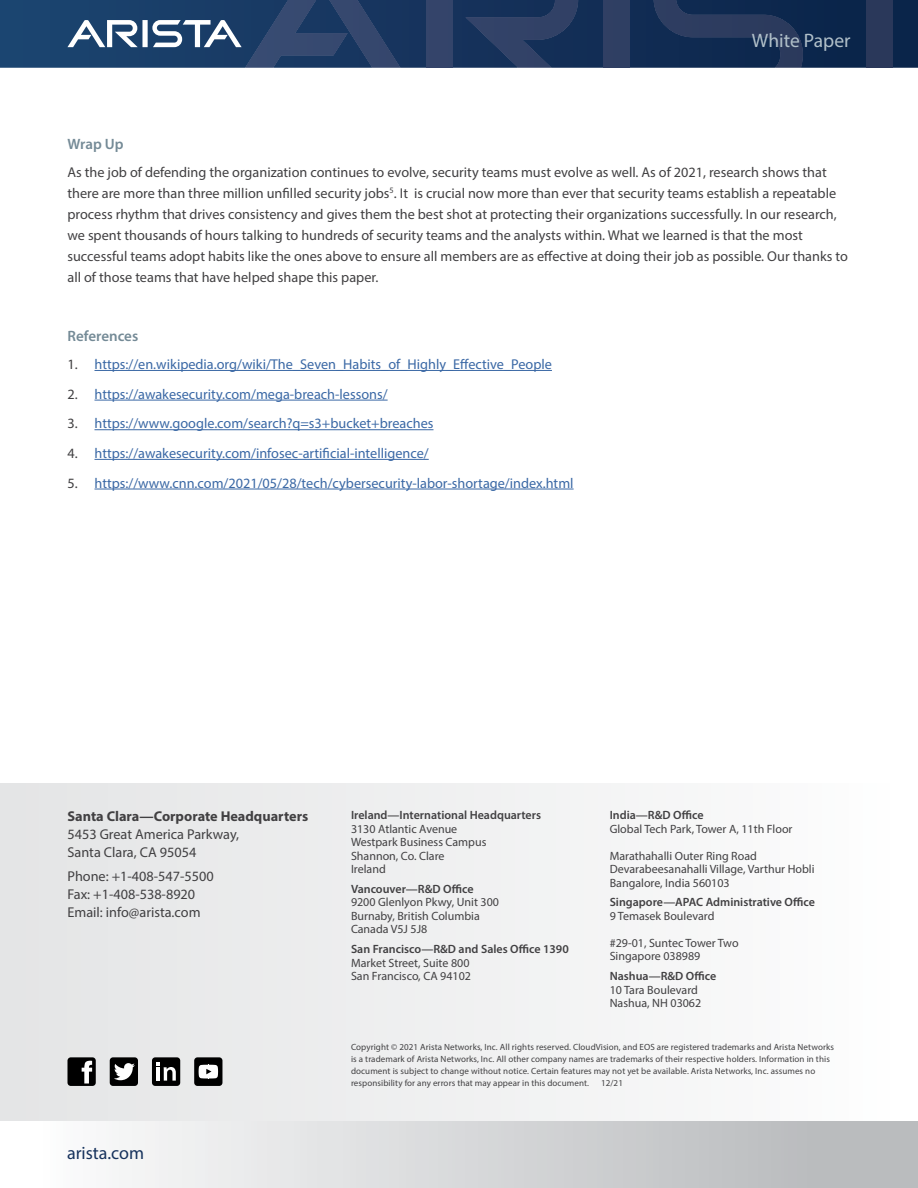
<style>
.page{position:relative;width:918px;height:1188px;background:#fff}
.page>*{position:absolute;margin:0;border:0;box-sizing:border-box;transform-origin:0 0}
.t1{font:19.5px "Myriad Pro";color:#b1c0c9}
.t2{font:18px "Myriad Pro";color:#16325c}
.t3{font:600 15px "Myriad Pro";color:#748a96}
.t4{font:14.25px/21px "Myriad Pro";color:#414042}
.t5{font:14.25px "Myriad Pro";color:#3a68a5}
.t6{font:700 14.25px "Myriad Pro";color:#414042}
.t7{font:12px/13.5px "Myriad Pro";color:#414042}
.t8{font:600 12px "Myriad Pro";color:#414042}
.t9{font:9px/12px "Myriad Pro";letter-spacing:.01em;color:#414042}
.s1{color:#414042}
</style>
<div class="page">
<svg style="left:0;top:0;width:918px;height:68px;background:#13325a"></svg>
<div style="left:426px;top:0;width:26px;height:68px;background:#34446a"></div>
<svg style="left:465px;top:0;width:113px;height:68px;background:#22385f"></svg>
<svg style="left:67px;top:0;width:333px;height:68px;background:#334f75"></svg>
<div style="left:604px;top:0;width:26px;height:68px;background:#2f3f63"></div>
<svg style="left:654px;top:0;width:149px;height:68px;background:#1a3156"></svg>
<div style="left:867px;top:0;width:26px;height:68px;background:#2a385a"></div>
<div style="left:0;top:1120px;width:918px;height:68px;background:linear-gradient(to right,#fff,#b3b5b7)"></div>
<div style="left:0;top:783px;width:918px;height:337px;background:linear-gradient(to right,#e3e4e5,#fdfefe)"></div>
<div style="left:67px;top:1057px;width:29px;height:29px;background:#000;border-radius:3px"></div>
<div style="left:110px;top:1057px;width:28px;height:29px;background:#000;border-radius:3px"></div>
<div style="left:152px;top:1057px;width:28px;height:29px;background:#000;border-radius:3px"></div>
<div style="left:194px;top:1057px;width:28px;height:29px;background:#000;border-radius:3px"></div>
<svg style="left:82px;top:1060px;width:10px;height:24px"></svg>
<svg style="left:114px;top:1063px;width:21px;height:17px"></svg>
<svg style="left:157px;top:1063px;width:19px;height:18px"></svg>
<svg style="left:199px;top:1065px;width:19px;height:14px"></svg>
<hr style="left:94px;top:370px;width:458px;height:1px;background:#3a68a5">
<hr style="left:94px;top:400px;width:294px;height:1px;background:#3a68a5">
<hr style="left:94px;top:429px;width:340px;height:1px;background:#3a68a5">
<hr style="left:94px;top:459px;width:335px;height:1px;background:#3a68a5">
<hr style="left:94px;top:489px;width:480px;height:1px;background:#3a68a5">
<h1 class="t1" style="left:752px;top:29px;width:100px">White Paper</h1>
<p class="t3" style="left:68px;top:135px;width:58px">Wrap Up</p>
<p class="t4" style="left:67px;top:161px;width:782px">As the job of defending the organization continues to evolve, security teams must evolve as well. As of 2021, research shows that there are more than three million unfilled security jobs<sup>5</sup>. It is crucial now more than ever that security teams establish a repeatable process rhythm that drives consistency and gives them the best shot at protecting their organizations successfully. In our research, we spent thousands of hours talking to hundreds of security teams and the analysts within. What we learned is that the most successful teams adopt habits like the ones above to ensure all members are as effective at doing their job as possible. Our thanks to all of those teams that have helped shape this paper.</p>
<p class="t3" style="left:68px;top:327px;width:72px">References</p>
<p class="t5" style="left:68px;top:355px;width:486px"><span class="s1">1.</span> https://en.wikipedia.org/wiki/The_Seven_Habits_of_Highly_Effective_People</p>
<p class="t5" style="left:68px;top:385px;width:322px"><span class="s1">2.</span> https://awakesecurity.com/mega-breach-lessons/</p>
<p class="t5" style="left:68px;top:415px;width:368px"><span class="s1">3.</span> https://www.google.com/search?q=s3+bucket+breaches</p>
<p class="t5" style="left:68px;top:444px;width:363px"><span class="s1">4.</span> https://awakesecurity.com/infosec-artificial-intelligence/</p>
<p class="t5" style="left:68px;top:474px;width:508px"><span class="s1">5.</span> https://www.cnn.com/2021/05/28/tech/cybersecurity-labor-shortage/index.html</p>
<p class="t6" style="left:68px;top:807px;width:242px">Santa Clara—Corporate Headquarters</p>
<p class="t4" style="left:68px;top:825px;width:173px;line-height:18px">5453 Great America Parkway,<br>Santa Clara, CA 95054</p>
<p class="t4" style="left:68px;top:867px;width:148px;line-height:18px">Phone: +1-408-547-5500<br>Fax: +1-408-538-8920<br>Email: info@arista.com</p>
<p class="t2" style="left:67px;top:1142px;width:79px">arista.com</p>
<p class="t8" style="left:610px;top:807px;width:95px">India—R&amp;D Office</p>
<p class="t7" style="left:610px;top:822px;width:184px">Global Tech Park, Tower A, 11th Floor</p>
<p class="t7" style="left:610px;top:849px;width:206px">Marathahalli Outer Ring Road<br>Devarabeesanahalli Village, Varthur Hobli<br>Bangalore, India 560103</p>
<p class="t8" style="left:610px;top:895px;width:207px">Singapore—APAC Administrative Office</p>
<p class="t7" style="left:610px;top:909px;width:106px">9 Temasek Boulevard</p>
<p class="t7" style="left:610px;top:936px;width:130px">#29-01, Suntec Tower Two<br>Singapore 038989</p>
<p class="t8" style="left:610px;top:969px;width:108px">Nashua—R&amp;D Office</p>
<p class="t7" style="left:610px;top:983px;width:93px">10 Tara Boulevard<br>Nashua, NH 03062</p>
<p class="t9" style="left:351px;top:1041px;width:485px">Copyright © 2021 Arista Networks, Inc. All rights reserved. CloudVision, and EOS are registered trademarks and Arista Networks is a trademark of Arista Networks, Inc. All other company names are trademarks of their respective holders. Information in this document is subject to change without notice. Certain features may not yet be available. Arista Networks, Inc. assumes no responsibility for any errors that may appear in this document.</p>
<p class="t8" style="left:351px;top:807px;width:192px">Ireland—International Headquarters</p>
<p class="t7" style="left:351px;top:822px;width:137px">3130 Atlantic Avenue<br>Westpark Business Campus<br>Shannon, Co. Clare<br>Ireland</p>
<p class="t8" style="left:351px;top:881px;width:124px">Vancouver—R&amp;D Office</p>
<p class="t7" style="left:351px;top:896px;width:150px">9200 Glenlyon Pkwy, Unit 300<br>Burnaby, British Columbia<br>Canada V5J 5J8</p>
<p class="t8" style="left:351px;top:942px;width:219px">San Francisco—R&amp;D and Sales Office 1390</p>
<p class="t7" style="left:351px;top:956px;width:122px">Market Street, Suite 800<br>San Francisco, CA 94102</p>
<p class="t9" style="left:601px;top:1077px;width:23px">12/21</p>
</div>
